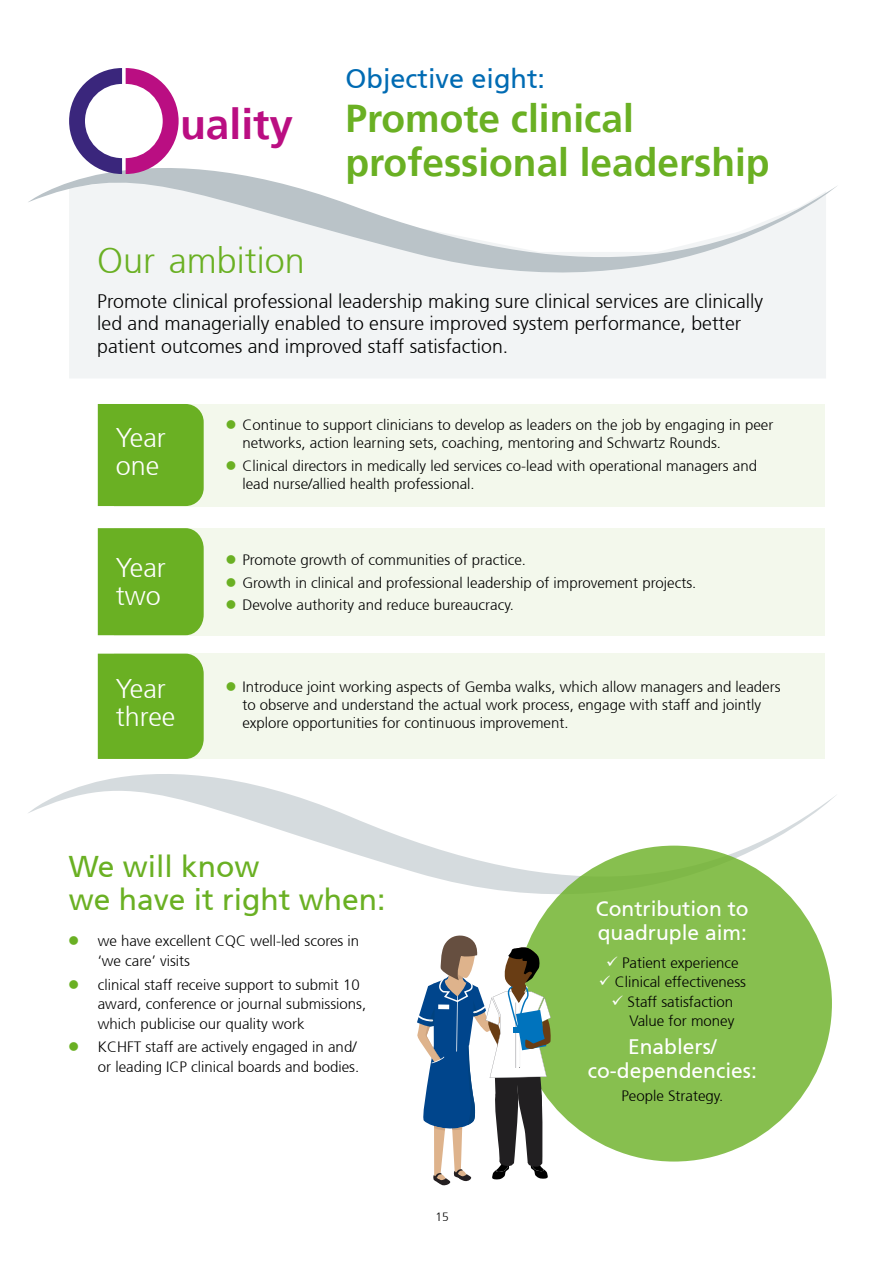
<style>
.page{position:relative;width:893px;height:1263px;background:#fff}
.page>*{position:absolute;margin:0;border:0;box-sizing:border-box;transform-origin:0 0}
.t1{font:700 42.45px "Frutiger 65";color:#ba0e82}
.t2{font:700 38.85px/43.8px "Frutiger 65";color:#6ab023}
.t3{font:300 36px "Frutiger 45";color:#6ab023}
.t4{font:30px/33px "Frutiger 55 Roman";color:#6ab023}
.t5{font:300 27px/28.5px "Frutiger 45";color:#fff}
.t6{font:27px "Frutiger 55 Roman";color:#006bb3}
.t7{font:21px/24px "Frutiger 55 Roman";color:#fff}
.t8{font:300 19.5px/22.5px "Frutiger 45";color:#000}
.t9{font:300 15px/19.5px "Frutiger 45";color:#000}
.t10{font:300 12px "Frutiger 45";color:#000}
.s1{color:#6ab023}
.s2{color:#fff}
</style>
<div class="page">
<div style="left:69px;top:322px;width:757px;height:56px;background:#f2f4f5"></div>
<svg style="left:28px;top:168px;width:809px;height:154px;fill:#f2f4f5"></svg>
<svg style="left:69px;top:68px;width:110px;height:106px"></svg>
<div style="left:114px;top:654px;width:711px;height:105px;background:#f3f8ec"></div>
<div style="left:98px;top:654px;width:106px;height:105px;background:#6ab023"></div>
<div style="left:114px;top:528px;width:711px;height:107px;background:#f3f8ec"></div>
<div style="left:98px;top:528px;width:106px;height:107px;background:#6ab023"></div>
<div style="left:114px;top:404px;width:711px;height:103px;background:#f3f8ec"></div>
<div style="left:98px;top:404px;width:106px;height:102px;background:#6ab023"></div>
<svg style="left:28px;top:774px;width:808px;height:122px"></svg>
<div style="left:516px;top:846px;width:316px;height:315px;background:#87bf4f;border-radius:50%"></div>
<svg style="left:417px;top:934px;width:134px;height:251px"></svg>
<h1 class="t1" style="left:180px;top:100px;width:115px">uality</h1>
<h3 class="t6" style="left:345px;top:63px;width:201px">Objective eight:</h3>
<h2 class="t2" style="left:345px;top:97px;width:426px">Promote clinical professional leadership</h2>
<h3 class="t3" style="left:97px;top:240px;width:209px">Our ambition</h3>
<h3 class="t8" style="left:97px;top:290px;width:667px">Promote clinical professional leadership making sure clinical services are clinically led and managerially enabled to ensure improved system performance, better patient outcomes and improved staff satisfaction.</h3>
<h3 class="t5" style="left:116px;top:424px;width:52px">Year one</h3>
<h3 class="t5" style="left:116px;top:554px;width:52px">Year two</h3>
<h3 class="t5" style="left:116px;top:674px;width:61px">Year three</h3>
<p class="t9" style="left:242px;top:416px;width:532px;line-height:18px;text-indent:-17px"><span class="s1">●</span> Continue to support clinicians to develop as leaders on the job by engaging in peer networks, action learning sets, coaching, mentoring and Schwartz Rounds.</p>
<p class="t9" style="left:242px;top:457px;width:516px;line-height:18px;text-indent:-17px"><span class="s1">●</span> Clinical directors in medically led services co-lead with operational managers and lead nurse/allied health professional.</p>
<p class="t9" style="left:225px;top:551px;width:302px"><span class="s1">●</span> Promote growth of communities of practice.</p>
<p class="t9" style="left:225px;top:573px;width:472px"><span class="s1">●</span> Growth in clinical and professional leadership of improvement projects.</p>
<p class="t9" style="left:225px;top:595px;width:290px"><span class="s1">●</span> Devolve authority and reduce bureaucracy.</p>
<p class="t9" style="left:242px;top:678px;width:540px;line-height:18px;text-indent:-17px"><span class="s1">●</span> Introduce joint working aspects of Gemba walks, which allow managers and leaders to observe and understand the actual work process, engage with staff and jointly explore opportunities for continuous improvement.</p>
<h3 class="t4" style="left:69px;top:850px;width:318px">We will know<br>we have it right when:</h3>
<p class="t9" style="left:98px;top:931px;width:263px;text-indent:-30px"><span class="s1">●</span> we have excellent CQC well-led scores in ‘we care’ visits</p>
<p class="t9" style="left:98px;top:975px;width:270px;text-indent:-30px"><span class="s1">●</span> clinical staff receive support to submit 10 award, conference or journal submissions, which publicise our quality work</p>
<p class="t9" style="left:68px;top:1037px;width:293px;text-align:right"><span class="s1">●</span> KCHFT staff are actively engaged in and/ or leading ICP clinical boards and bodies.</p>
<p class="t10" style="left:436px;top:1210px;width:15px">15</p>
<h3 class="t7" style="left:596px;top:896px;width:154px">Contribution to quadruple aim:</h3>
<p class="t9" style="left:606px;top:953px;width:134px"><span class="s2">✓</span> Patient experience</p>
<p class="t9" style="left:599px;top:972px;width:149px"><span class="s2">✓</span> Clinical effectiveness</p>
<p class="t9" style="left:612px;top:992px;width:124px;text-align:right"><span class="s2">✓</span> Staff satisfaction<br>Value for money</p>
<h3 class="t7" style="left:588px;top:1035px;width:171px;text-align:center">Enablers/ co-dependencies:</h3>
<p class="t9" style="left:621px;top:1086px;width:103px">People Strategy.</p>
</div>
